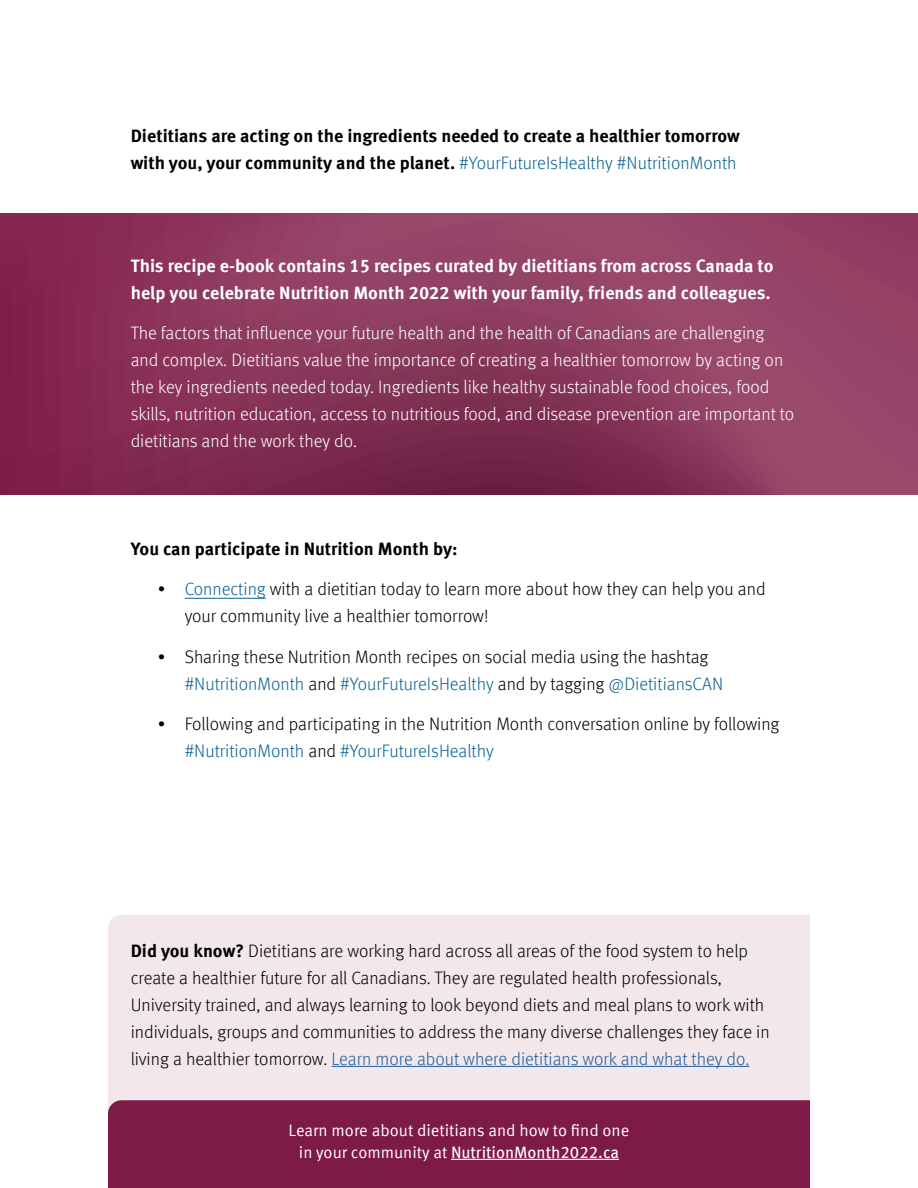
<style>
.page{position:relative;width:918px;height:1188px;background:#fff}
.page>*{position:absolute;margin:0;border:0;box-sizing:border-box;transform-origin:0 0}
.t1{font:300 18px/27px "Meta Offc";color:#000}
.t2{font:300 18px/27px "Meta Offc";color:#fff}
.t3{font:700 18px/27px "Meta Offc";color:#000}
.t4{font:700 18px/27px "Meta Offc";color:#fff}
.t5{font:16.5px "Meta Offc Norm";color:#fff}
.t6{font:16.5px "Meta Offc";color:#fff}
.s1{font-weight:300;color:#0c6392}
.s2{color:#0c6392}
.s3{font-weight:700}
.s4{color:#215e9e}
.s5{font-family:"Meta Offc Norm"}
</style>
<div class="page">
<svg style="left:0;top:213px;width:918px;height:282px;background:#8b385b"></svg>
<div style="left:108px;top:1131px;width:702px;height:57px;background:#7e1a47"></div>
<svg style="left:108px;top:915px;width:702px;height:216px;background:#e1cad4"></svg>
<hr style="left:451px;top:1159px;width:168px;height:1px;background:#fff">
<hr style="left:185px;top:598px;width:81px;height:1px;background:#0c6392">
<hr style="left:332px;top:1066px;width:417px;height:1px;background:#215e9e">
<p class="t3" style="left:131px;top:123px;width:611px">Dietitians are acting on the ingredients needed to create a healthier tomorrow with you, your community and the planet. <span class="s1">#YourFutureIsHealthy #NutritionMonth</span></p>
<p class="t4" style="left:131px;top:253px;width:644px">This recipe e-book contains 15 recipes curated by dietitians from across Canada to help you celebrate Nutrition Month 2022 with your family, friends and colleagues.</p>
<p class="t2" style="left:131px;top:320px;width:665px">The factors that influence your future health and the health of Canadians are challenging and complex. Dietitians value the importance of creating a healthier tomorrow by acting on the key ingredients needed today. Ingredients like healthy sustainable food choices, food skills, nutrition education, access to nutritious food, and disease prevention are important to dietitians and the work they do.</p>
<p class="t3" style="left:131px;top:536px;width:329px">You can participate in Nutrition Month by:</p>
<p class="t1" style="left:185px;top:576px;width:582px;text-indent:-27px">• <span class="s2">Connecting</span> with a dietitian today to learn more about how they can help you and your community live a healthier tomorrow!</p>
<p class="t1" style="left:185px;top:644px;width:540px;text-indent:-27px">• Sharing these Nutrition Month recipes on social media using the hashtag <span class="s2">#NutritionMonth</span> and <span class="s2">#YourFutureIsHealthy</span> and by tagging <span class="s2">@DietitiansCAN</span></p>
<p class="t1" style="left:185px;top:711px;width:596px;text-indent:-27px">• Following and participating in the Nutrition Month conversation online by following <span class="s2">#NutritionMonth</span> and <span class="s2">#YourFutureIsHealthy</span></p>
<p class="t1" style="left:131px;top:938px;width:641px"><span class="s3">Did you know?</span> Dietitians are working hard across all areas of the food system to help create a healthier future for all Canadians. They are regulated health professionals, University trained, and always learning to look beyond diets and meal plans to work with individuals, groups and communities to address the many diverse challenges they face in living a healthier tomorrow. <span class="s4">Learn more about where dietitians work and what they do.</span></p>
<p class="t5" style="left:289px;top:1120px;width:342px">Learn more about dietitians and how to find one</p>
<p class="t6" style="left:299px;top:1143px;width:322px"><span class="s5">in your community at</span> NutritionMonth2022.ca</p>
</div>
